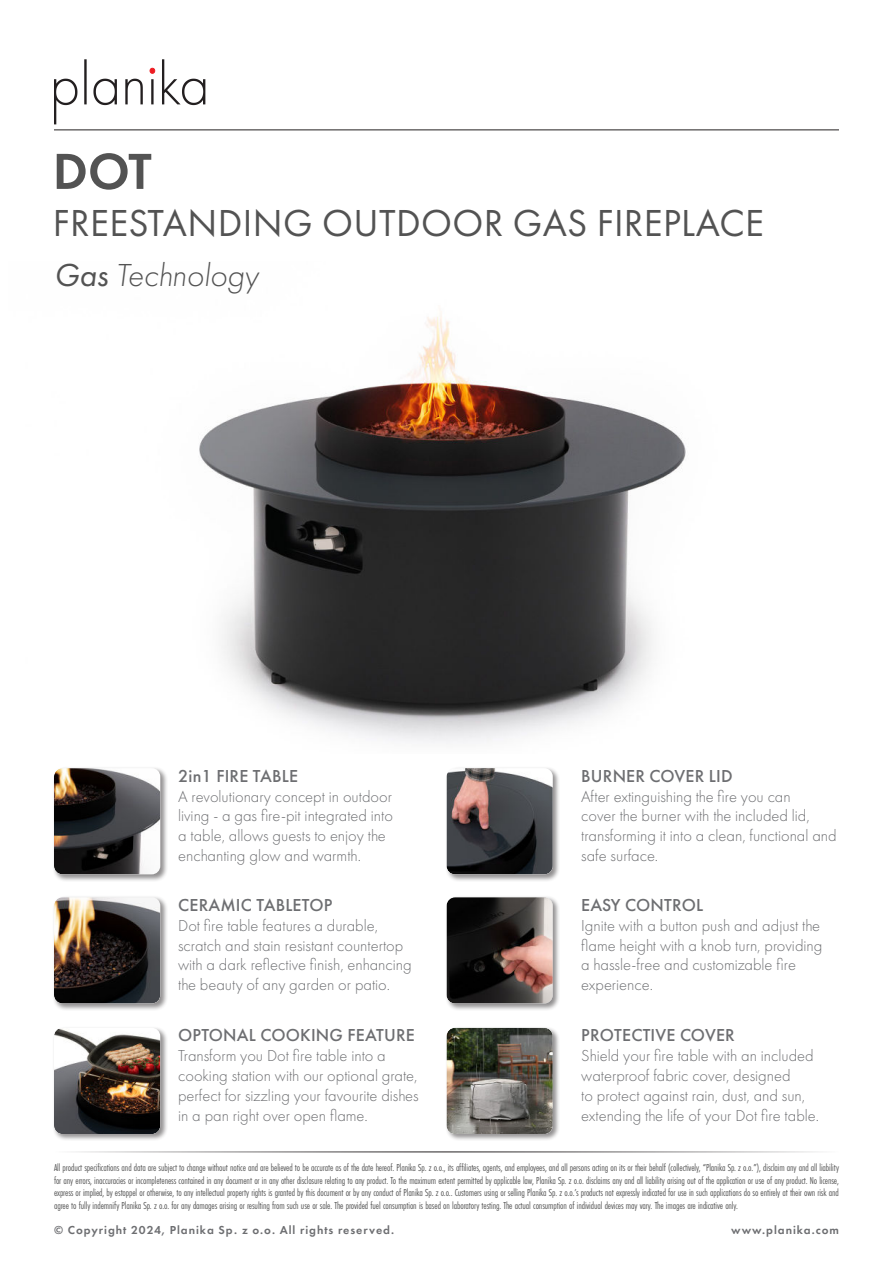
<style>
.page{position:relative;width:893px;height:1263px;background:#fff}
.page>*{position:absolute;margin:0;border:0;box-sizing:border-box;transform-origin:0 0}
.t1{font:600 52.5px "Futura PT";color:#535353}
.t2{font:39px "Futura PT";letter-spacing:.01em;color:#535353}
.t3{font:italic 300 33px "Futura PT";color:#535353}
.t4{font:500 18px "Futura PT";letter-spacing:.01em;color:#6d6e71}
.t5{font:300 16.5px/19.8px "Futura PT";color:#6d6e71}
.t6{font:600 12px "Futura PT";letter-spacing:.08em;color:#6d6e71}
.t7{font:10.5px/12.6px "Futura PT Cond";letter-spacing:-.01em;color:#535353;text-align:justify}
.s1{font-weight:400}
</style>
<div class="page">
<hr style="left:54px;top:1152px;width:785px;height:1px;background:#231f20">
<svg style="left:54px;top:59px;width:151px;height:65px"></svg>
<hr style="left:54px;top:130px;width:785px;height:1px;background:#231f20">
<img style="left:199px;top:311px;width:487px;height:433px">
<div style="left:52px;top:895px;width:116px;height:116px;background:#231f20;opacity:.5"></div>
<img style="left:54px;top:897px;width:106px;height:106px">
<div style="left:445px;top:895px;width:115px;height:116px;background:#231f20;opacity:.5"></div>
<img style="left:446px;top:897px;width:107px;height:106px">
<div style="left:52px;top:1026px;width:116px;height:115px;background:#231f20;opacity:.5"></div>
<img style="left:54px;top:1028px;width:106px;height:106px">
<div style="left:445px;top:1026px;width:115px;height:115px;background:#231f20;opacity:.5"></div>
<img style="left:446px;top:1028px;width:107px;height:106px">
<div style="left:52px;top:766px;width:116px;height:116px;background:#231f20;opacity:.5"></div>
<img style="left:54px;top:768px;width:106px;height:106px">
<div style="left:445px;top:766px;width:115px;height:116px;background:#231f20;opacity:.5"></div>
<img style="left:446px;top:768px;width:107px;height:106px">
<h1 class="t1" style="left:53px;top:151px;width:100px">DOT</h1>
<h2 class="t2" style="left:53px;top:206px;width:712px">FREESTANDING OUTDOOR GAS FIREPLACE</h2>
<h3 class="t3" style="left:54px;top:262px;width:206px"><span class="s1">Gas</span> Technology</h3>
<h3 class="t4" style="left:178px;top:768px;width:121px">2in1 FIRE TABLE</h3>
<h3 class="t5" style="left:178px;top:787px;width:216px">A revolutionary concept in outdoor living - a gas fire-pit integrated into a table, allows guests to enjoy the enchanting glow and warmth.</h3>
<h3 class="t4" style="left:178px;top:898px;width:156px">CERAMIC TABLETOP</h3>
<h3 class="t5" style="left:178px;top:917px;width:235px">Dot fire table features a durable, scratch and stain resistant countertop with a dark reflective finish, enhancing the beauty of any garden or patio.</h3>
<h3 class="t4" style="left:178px;top:1028px;width:238px">OPTONAL COOKING FEATURE</h3>
<h3 class="t5" style="left:178px;top:1047px;width:242px">Transform you Dot fire table into a cooking station with our optional grate, perfect for sizzling your favourite dishes in a pan right over open flame.</h3>
<h3 class="t4" style="left:581px;top:768px;width:153px">BURNER COVER LID</h3>
<h3 class="t5" style="left:581px;top:787px;width:257px">After extinguishing the fire you can<br>cover the burner with the included lid, transforming it into a clean, functional and safe surface.</h3>
<h3 class="t4" style="left:581px;top:898px;width:124px">EASY CONTROL</h3>
<h3 class="t5" style="left:581px;top:917px;width:243px">Ignite with a button push and adjust the flame height with a knob turn, providing a hassle-free and customizable fire experience.</h3>
<h3 class="t4" style="left:581px;top:1028px;width:155px">PROTECTIVE COVER</h3>
<h3 class="t5" style="left:581px;top:1047px;width:239px">Shield your fire table with an included waterproof fabric cover, designed<br>to protect against rain, dust, and sun, extending the life of your Dot fire table.</h3>
<p class="t7" style="left:54px;top:1162px;width:786px">All product specifications and data are subject to change without notice and are believed to be accurate as of the date hereof. Planika Sp. z o.o., its affiliates, agents, and employees, and all persons acting on its or their behalf (collectively, “Planika Sp. z o.o.”), disclaim any and all liability for any errors, inaccuracies or incompleteness contained in any document or in any other disclosure relating to any product. To the maximum extent permitted by applicable law, Planika Sp. z o.o. disclaims any and all liability arising out of the application or use of any product. No license, express or implied, by estoppel or otherwise, to any intellectual property rights is granted by this document or by any conduct of Planika Sp. z o.o.. Customers using or selling Planika Sp. z o.o.’s products not expressly indicated for use in such applications do so entirely at their own risk and agree to fully indemnify Planika Sp. z o.o. for any damages arising or resulting from such use or sale. The provided fuel consumption is based on laboratory testing. The actual consumption of individual devices may vary. The images are indicative only.</p>
<p class="t6" style="left:54px;top:1225px;width:342px">© Copyright 2024, Planika Sp. z o.o. All rights reserved.</p>
<p class="t6" style="left:731px;top:1225px;width:109px">www.planika.com</p>
</div>
